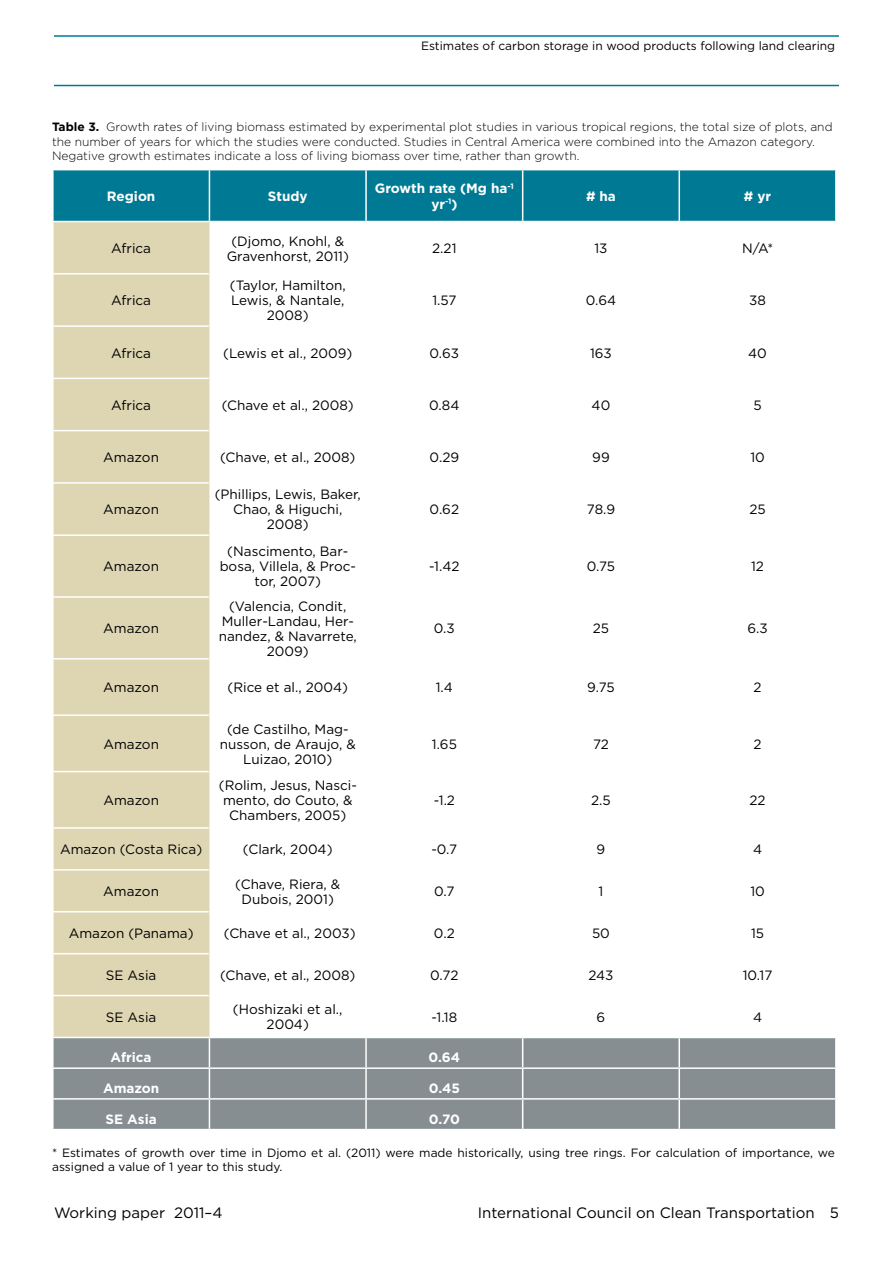
<style>
.page{position:relative;width:893px;height:1263px;background:#fff}
.page>*{position:absolute;margin:0;border:0;box-sizing:border-box;transform-origin:0 0}
.t1{font:15px "Gotham";color:#000}
.t2{font:13.5px/15px "Gotham";color:#000;text-align:center}
.t3{font:700 13.5px/15px "Gotham";color:#fff;text-align:center}
.t4{font:300 12px/14.4px "Gotham";color:#000}
.t5{font:12px/14.4px "Gotham";color:#000}
.s1{font-weight:700}
</style>
<div class="page">
<hr style="left:54px;top:35px;width:785px;height:2px;background:#007a94">
<hr style="left:54px;top:85px;width:785px;height:1px;background:#007a94">
<div style="left:54px;top:170px;width:781px;height:51px;background:#007a94"></div>
<div style="left:54px;top:222px;width:155px;height:815px;background:#ded5b3"></div>
<div style="left:54px;top:1038px;width:781px;height:91px;background:#868e92"></div>
<hr style="left:209px;top:170px;width:1px;height:51px;background:#fff">
<hr style="left:365px;top:170px;width:2px;height:51px;background:#fff">
<hr style="left:522px;top:170px;width:1px;height:51px;background:#fff">
<hr style="left:678px;top:170px;width:2px;height:51px;background:#fff">
<hr style="left:52px;top:273px;width:157px;height:2px;background:#fff">
<hr style="left:52px;top:325px;width:157px;height:2px;background:#fff">
<hr style="left:52px;top:378px;width:157px;height:1px;background:#fff">
<hr style="left:52px;top:430px;width:157px;height:1px;background:#fff">
<hr style="left:52px;top:482px;width:157px;height:2px;background:#fff">
<hr style="left:52px;top:534px;width:157px;height:2px;background:#fff">
<hr style="left:52px;top:596px;width:157px;height:2px;background:#fff">
<hr style="left:52px;top:658px;width:157px;height:1px;background:#fff">
<hr style="left:52px;top:714px;width:157px;height:2px;background:#fff">
<hr style="left:52px;top:771px;width:157px;height:1px;background:#fff">
<hr style="left:52px;top:827px;width:157px;height:2px;background:#fff">
<hr style="left:52px;top:869px;width:157px;height:2px;background:#fff">
<hr style="left:52px;top:911px;width:157px;height:1px;background:#fff">
<hr style="left:52px;top:953px;width:157px;height:1px;background:#fff">
<hr style="left:52px;top:995px;width:157px;height:1px;background:#fff">
<hr style="left:365px;top:1038px;width:2px;height:29px;background:#fff">
<hr style="left:678px;top:1038px;width:2px;height:29px;background:#fff">
<hr style="left:52px;top:1067px;width:157px;height:2px;background:#fff">
<hr style="left:209px;top:1067px;width:157px;height:2px;background:#fff">
<svg style="left:209px;top:1038px;width:1px;height:60px"></svg>
<hr style="left:366px;top:1067px;width:157px;height:2px;background:#fff">
<hr style="left:365px;top:1069px;width:2px;height:29px;background:#fff">
<hr style="left:523px;top:1067px;width:156px;height:2px;background:#fff">
<svg style="left:522px;top:1038px;width:1px;height:60px"></svg>
<hr style="left:679px;top:1067px;width:158px;height:2px;background:#fff">
<hr style="left:678px;top:1069px;width:2px;height:29px;background:#fff">
<hr style="left:52px;top:1098px;width:157px;height:1px;background:#fff">
<hr style="left:209px;top:1098px;width:157px;height:1px;background:#fff">
<hr style="left:209px;top:1099px;width:1px;height:30px;background:#fff">
<hr style="left:366px;top:1098px;width:157px;height:1px;background:#fff">
<hr style="left:365px;top:1099px;width:2px;height:30px;background:#fff">
<hr style="left:523px;top:1098px;width:156px;height:1px;background:#fff">
<hr style="left:522px;top:1099px;width:1px;height:30px;background:#fff">
<hr style="left:679px;top:1098px;width:158px;height:1px;background:#fff">
<hr style="left:678px;top:1099px;width:2px;height:30px;background:#fff">
<p class="t5" style="left:421px;top:39px;width:416px">Estimates of carbon storage in wood products following land clearing</p>
<p class="t4" style="left:52px;top:120px;width:782px"><span class="s1">Table 3.</span> Growth rates of living biomass estimated by experimental plot studies in various tropical regions, the total size of plots, and the number of years for which the studies were conducted. Studies in Central America were combined into the Amazon category.<br>Negative growth estimates indicate a loss of living biomass over time, rather than growth.</p>
<p class="t3" style="left:107px;top:189px;width:50px">Region</p>
<p class="t3" style="left:268px;top:189px;width:41px">Study</p>
<p class="t3" style="left:375px;top:181px;width:140px">Growth rate (Mg ha<sup>-1 </sup>yr<sup>-1</sup>)</p>
<p class="t3" style="left:586px;top:189px;width:31px"># ha</p>
<p class="t3" style="left:744px;top:189px;width:29px"># yr</p>
<p class="t2" style="left:111px;top:241px;width:41px">Africa</p>
<p class="t2" style="left:227px;top:233px;width:124px">(Djomo, Knohl, &amp;<br>Gravenhorst, 2011)</p>
<p class="t2" style="left:432px;top:241px;width:26px">2.21</p>
<p class="t2" style="left:594px;top:241px;width:15px">13</p>
<p class="t2" style="left:742px;top:241px;width:33px">N/A*</p>
<p class="t2" style="left:111px;top:293px;width:41px">Africa</p>
<p class="t2" style="left:230px;top:278px;width:117px">(Taylor, Hamilton,<br>Lewis, &amp; Nantale,<br>2008)</p>
<p class="t2" style="left:432px;top:293px;width:26px">1.57</p>
<p class="t2" style="left:586px;top:293px;width:32px">0.64</p>
<p class="t2" style="left:749px;top:293px;width:18px">38</p>
<p class="t2" style="left:111px;top:345px;width:41px">Africa</p>
<p class="t2" style="left:223px;top:345px;width:131px">(Lewis et al., 2009)</p>
<p class="t2" style="left:430px;top:345px;width:31px">0.63</p>
<p class="t2" style="left:590px;top:345px;width:23px">163</p>
<p class="t2" style="left:748px;top:345px;width:20px">40</p>
<p class="t2" style="left:111px;top:397px;width:41px">Africa</p>
<p class="t2" style="left:222px;top:397px;width:134px">(Chave et al., 2008)</p>
<p class="t2" style="left:429px;top:397px;width:32px">0.84</p>
<p class="t2" style="left:592px;top:397px;width:20px">40</p>
<p class="t2" style="left:753px;top:397px;width:10px">5</p>
<p class="t2" style="left:103px;top:450px;width:57px">Amazon</p>
<p class="t2" style="left:220px;top:450px;width:137px">(Chave, et al., 2008)</p>
<p class="t2" style="left:430px;top:450px;width:31px">0.29</p>
<p class="t2" style="left:592px;top:450px;width:19px">99</p>
<p class="t2" style="left:750px;top:450px;width:16px">10</p>
<p class="t2" style="left:103px;top:502px;width:57px">Amazon</p>
<p class="t2" style="left:215px;top:487px;width:148px">(Phillips, Lewis, Baker,<br>Chao, &amp; Higuchi,<br>2008)</p>
<p class="t2" style="left:430px;top:502px;width:31px">0.62</p>
<p class="t2" style="left:587px;top:502px;width:30px">78.9</p>
<p class="t2" style="left:749px;top:502px;width:18px">25</p>
<p class="t2" style="left:103px;top:559px;width:57px">Amazon</p>
<p class="t2" style="left:220px;top:544px;width:138px">(Nascimento, Bar&shy;bosa, Villela, &amp; Proc&shy;tor, 2007)</p>
<p class="t2" style="left:429px;top:559px;width:32px">-1.42</p>
<p class="t2" style="left:587px;top:559px;width:30px">0.75</p>
<p class="t2" style="left:751px;top:559px;width:14px">12</p>
<p class="t2" style="left:103px;top:621px;width:57px">Amazon</p>
<p class="t2" style="left:219px;top:598px;width:140px">(Valencia, Condit,<br>Muller-Landau, Her&shy;nandez, &amp; Navarrete,<br>2009)</p>
<p class="t2" style="left:434px;top:621px;width:22px">0.3</p>
<p class="t2" style="left:593px;top:621px;width:18px">25</p>
<p class="t2" style="left:747px;top:621px;width:22px">6.3</p>
<p class="t2" style="left:103px;top:680px;width:57px">Amazon</p>
<p class="t2" style="left:227px;top:680px;width:122px">(Rice et al., 2004)</p>
<p class="t2" style="left:436px;top:680px;width:19px">1.4</p>
<p class="t2" style="left:587px;top:680px;width:29px">9.75</p>
<p class="t2" style="left:754px;top:680px;width:10px">2</p>
<p class="t2" style="left:103px;top:736px;width:57px">Amazon</p>
<p class="t2" style="left:103px;top:793px;width:57px">Amazon</p>
<p class="t2" style="left:220px;top:721px;width:138px">(de Castilho, Mag&shy;nusson, de Araujo, &amp;<br>Luizao, 2010)</p>
<p class="t2" style="left:219px;top:778px;width:140px">(Rolim, Jesus, Nasci&shy;mento, do Couto, &amp;<br>Chambers, 2005)</p>
<p class="t2" style="left:432px;top:736px;width:27px">1.65</p>
<p class="t2" style="left:593px;top:736px;width:17px">72</p>
<p class="t2" style="left:754px;top:736px;width:10px">2</p>
<p class="t2" style="left:434px;top:793px;width:23px">-1.2</p>
<p class="t2" style="left:591px;top:793px;width:21px">2.5</p>
<p class="t2" style="left:749px;top:793px;width:18px">22</p>
<p class="t2" style="left:60px;top:842px;width:144px">Amazon (Costa Rica)</p>
<p class="t2" style="left:243px;top:842px;width:91px">(Clark, 2004)</p>
<p class="t2" style="left:431px;top:842px;width:27px">-0.7</p>
<p class="t2" style="left:597px;top:842px;width:10px">9</p>
<p class="t2" style="left:753px;top:842px;width:11px">4</p>
<p class="t2" style="left:103px;top:884px;width:57px">Amazon</p>
<p class="t2" style="left:235px;top:876px;width:107px">(Chave, Riera, &amp;<br>Dubois, 2001)</p>
<p class="t2" style="left:434px;top:884px;width:22px">0.7</p>
<p class="t2" style="left:599px;top:884px;width:6px">1</p>
<p class="t2" style="left:750px;top:884px;width:16px">10</p>
<p class="t2" style="left:69px;top:926px;width:126px">Amazon (Panama)</p>
<p class="t2" style="left:224px;top:926px;width:133px">(Chave et al., 2003)</p>
<p class="t2" style="left:434px;top:926px;width:22px">0.2</p>
<p class="t2" style="left:592px;top:926px;width:19px">50</p>
<p class="t2" style="left:751px;top:926px;width:15px">15</p>
<p class="t2" style="left:106px;top:968px;width:52px">SE Asia</p>
<p class="t2" style="left:220px;top:968px;width:137px">(Chave, et al., 2008)</p>
<p class="t2" style="left:430px;top:968px;width:30px">0.72</p>
<p class="t2" style="left:588px;top:968px;width:27px">243</p>
<p class="t2" style="left:743px;top:968px;width:31px">10.17</p>
<p class="t2" style="left:106px;top:1009px;width:52px">SE Asia</p>
<p class="t2" style="left:233px;top:1002px;width:111px">(Hoshizaki et al.,<br>2004)</p>
<p class="t2" style="left:431px;top:1009px;width:27px">-1.18</p>
<p class="t2" style="left:597px;top:1009px;width:10px">6</p>
<p class="t2" style="left:753px;top:1009px;width:11px">4</p>
<p class="t3" style="left:111px;top:1050px;width:42px">Africa</p>
<p class="t3" style="left:428px;top:1050px;width:33px">0.64</p>
<p class="t3" style="left:103px;top:1080px;width:58px">Amazon</p>
<p class="t3" style="left:429px;top:1080px;width:33px">0.45</p>
<p class="t3" style="left:106px;top:1111px;width:53px">SE Asia</p>
<p class="t3" style="left:429px;top:1111px;width:33px">0.70</p>
<p class="t5" style="left:52px;top:1145px;width:784px">* Estimates of growth over time in Djomo et al. (2011) were made historically, using tree rings. For calculation of importance, we assigned a value of 1 year to this study.</p>
<p class="t1" style="left:54px;top:1204px;width:170px">Working paper 2011–4</p>
<p class="t1" style="left:478px;top:1204px;width:363px">International Council on Clean Transportation 5</p>
</div>
